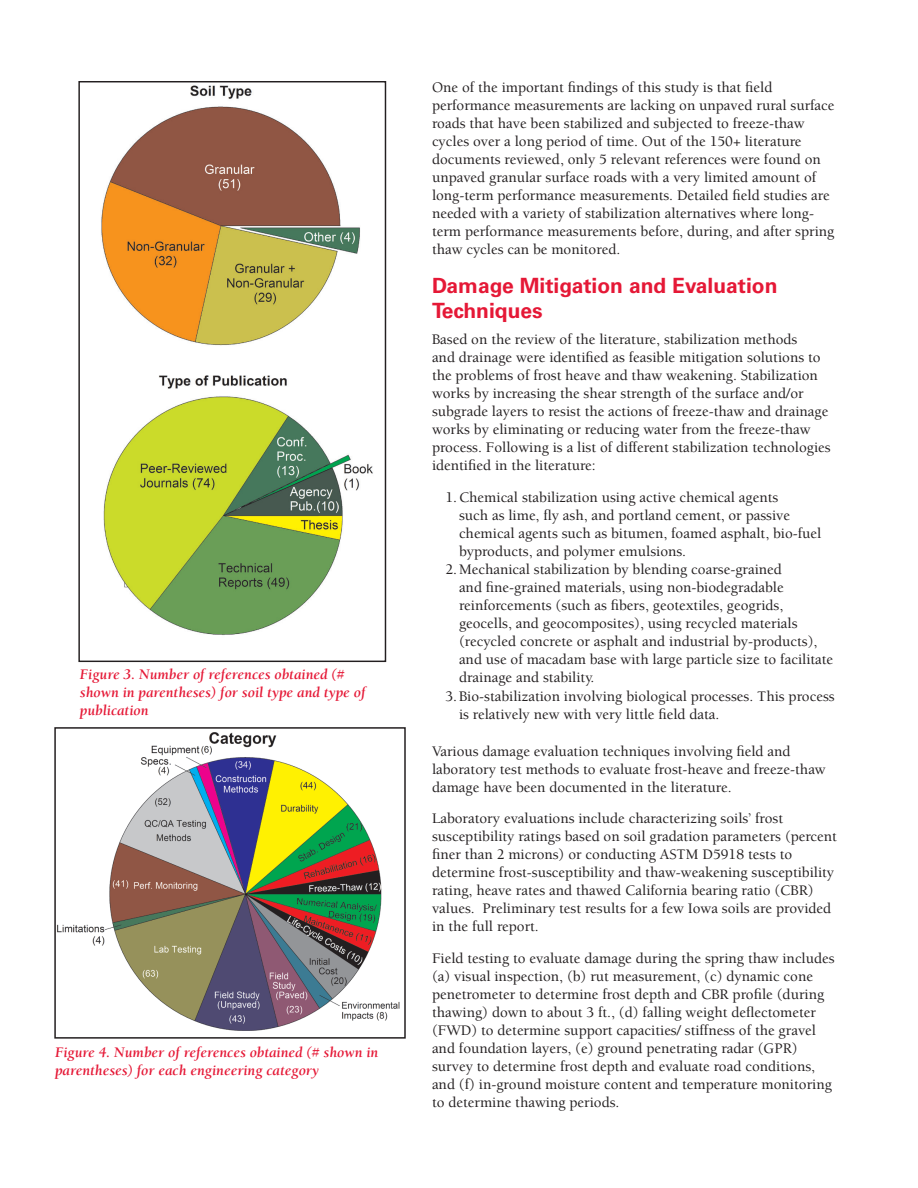
<style>
.page{position:relative;width:918px;height:1188px;background:#fff}
.page>*{position:absolute;margin:0;border:0;box-sizing:border-box;transform-origin:0 0}
.head_1{font:700 21px/25.2px "Univers";color:#e51836}
.Body_text{font:500 15px/18px "Berkeley";color:#231f20}
.second_bullets{font:500 15px/18px "Berkeley";color:#231f20}
.t1{font:italic 700 15px/18px "Berkeley";color:#e51836}
</style>
<div class="page">
<img style="left:101px;top:85px;width:272px;height:550px">
<img style="left:57px;top:732px;width:343px;height:299px">
<div style="left:54px;top:727px;width:352px;height:312px;border:2px solid #231f20"></div>
<p class="t1" style="left:80px;top:666px;width:287px">Figure 3. Number of references obtained (# shown in parentheses) for soil type and type of publication</p>
<p class="t1" style="left:55px;top:1044px;width:325px">Figure 4. Number of references obtained (# shown in parentheses) for each engineering category</p>
<p class="Body_text" style="left:432px;top:79px;width:404px">One of the important findings of this study is that field performance measurements are lacking on unpaved rural surface roads that have been stabilized and subjected to freeze-thaw cycles over a long period of time. Out of the 150+ literature documents reviewed, only 5 relevant references were found on unpaved granular surface roads with a very limited amount of long-term performance measurements. Detailed field studies are needed with a variety of stabilization alternatives where long&shy;term performance measurements before, during, and after spring thaw cycles can be monitored.</p>
<p class="head_1" style="left:432px;top:273px;width:347px">Damage Mitigation and Evaluation<br>Techniques</p>
<p class="Body_text" style="left:432px;top:331px;width:400px">Based on the review of the literature, stabilization methods<br>and drainage were identified as feasible mitigation solutions to the problems of frost heave and thaw weakening. Stabilization works by increasing the shear strength of the surface and/or subgrade layers to resist the actions of freeze-thaw and drainage works by eliminating or reducing water from the freeze-thaw process. Following is a list of different stabilization technologies identified in the literature:</p>
<p class="second_bullets" style="left:459px;top:488px;width:364px;text-indent:-14px">1.Chemical stabilization using active chemical agents<br>such as lime, fly ash, and portland cement, or passive chemical agents such as bitumen, foamed asphalt, bio-fuel byproducts, and polymer emulsions.</p>
<p class="second_bullets" style="left:459px;top:561px;width:376px;text-indent:-14px">2.Mechanical stabilization by blending coarse-grained<br>and fine-grained materials, using non-biodegradable reinforcements (such as fibers, geotextiles, geogrids, geocells, and geocomposites), using recycled materials (recycled concrete or asphalt and industrial by-products), and use of macadam base with large particle size to facilitate drainage and stability.</p>
<p class="second_bullets" style="left:459px;top:687px;width:377px;text-indent:-14px">3.Bio-stabilization involving biological processes. This process is relatively new with very little field data.</p>
<p class="Body_text" style="left:432px;top:742px;width:395px">Various damage evaluation techniques involving field and laboratory test methods to evaluate frost-heave and freeze-thaw damage have been documented in the literature.</p>
<p class="Body_text" style="left:432px;top:810px;width:406px">Laboratory evaluations include characterizing soils’ frost susceptibility ratings based on soil gradation parameters (percent finer than 2 microns) or conducting ASTM D5918 tests to determine frost-susceptibility and thaw-weakening susceptibility rating, heave rates and thawed California bearing ratio (CBR) values. Preliminary test results for a few Iowa soils are provided in the full report.</p>
<p class="Body_text" style="left:432px;top:949px;width:404px">Field testing to evaluate damage during the spring thaw includes (a) visual inspection, (b) rut measurement, (c) dynamic cone penetrometer to determine frost depth and CBR profile (during thawing) down to about 3 ft., (d) falling weight deflectometer (FWD) to determine support capacities/ stiffness of the gravel and foundation layers, (e) ground penetrating radar (GPR) survey to determine frost depth and evaluate road conditions, and (f) in-ground moisture content and temperature monitoring to determine thawing periods.</p>
</div>
